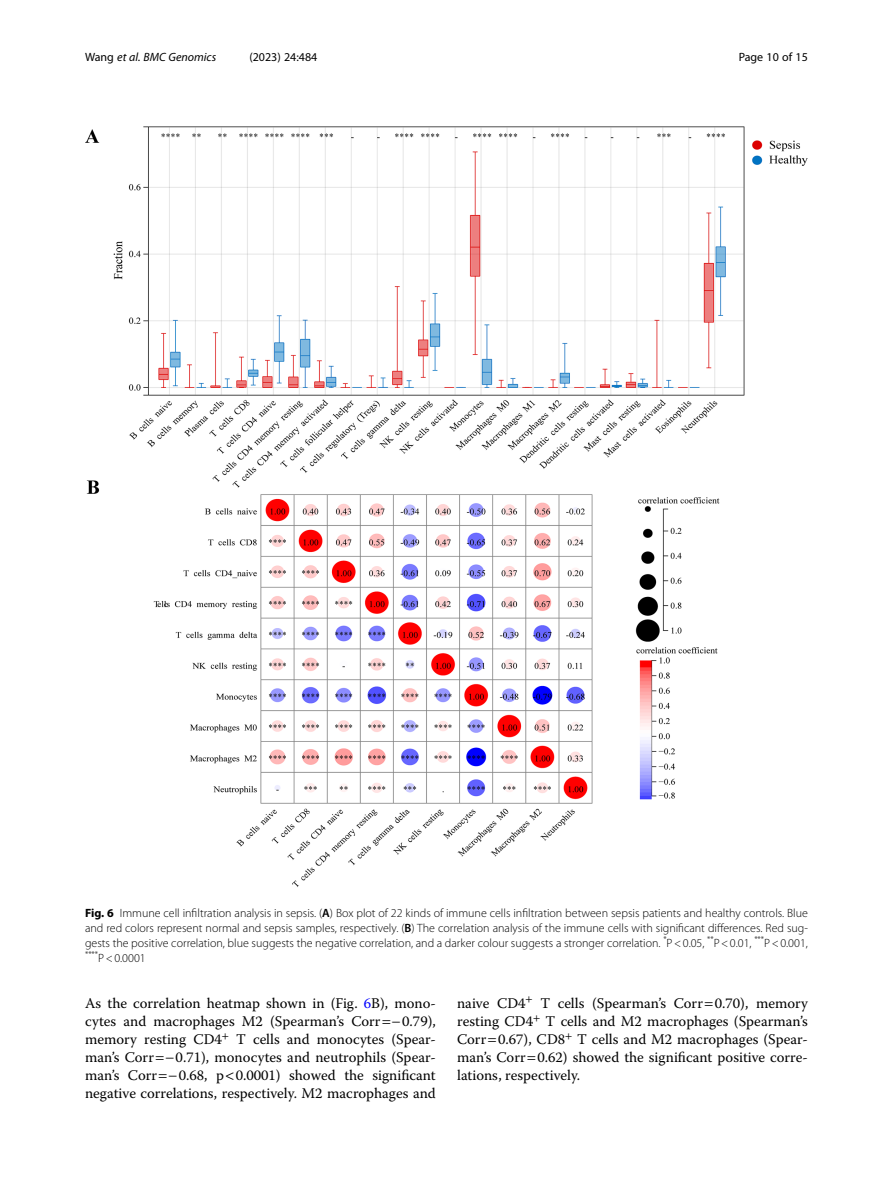
<style>
.page{position:relative;width:893px;height:1191px;background:#fff}
.page>*{position:absolute;margin:0;border:0;box-sizing:border-box;transform-origin:0 0}
.Body_Text{font:14.7px/18px "Warnock Pro";color:#000;text-align:justify}
.Figure_Caption{font:300 12px/15px "Myriad Pro";color:#000;text-align:justify}
.t1{font:12px "Myriad Pro";color:#000}
.t2{font:italic 12px "Myriad Pro";color:#000}
.s1{font-style:normal}
.s2{font-weight:700}
.s3{font-weight:600}
.s4{color:#00f}
</style>
<div class="page">
<img style="left:85px;top:126px;width:723px;height:761px">
<p class="t2" style="left:85px;top:50px;width:133px"><span class="s1">Wang</span> et al. BMC Genomics</p>
<p class="t1" style="left:249px;top:50px;width:70px">(2023) 24:484</p>
<p class="t1" style="left:739px;top:50px;width:71px">Page 10 of 15</p>
<p class="Figure_Caption" style="left:85px;top:905px;width:724px"><span class="s2">Fig. 6</span> Immune cell infiltration analysis in sepsis. (<span class="s3">A</span>) Box plot of 22 kinds of immune cells infiltration between sepsis patients and healthy controls. Blue and red colors represent normal and sepsis samples, respectively. (<span class="s3">B</span>) The correlation analysis of the immune cells with significant differences. Red sug&shy;gests the positive correlation, blue suggests the negative correlation, and a darker colour suggests a stronger correlation. <sup>*</sup>P&lt;0.05, <sup>**</sup>P&lt;0.01, <sup>***</sup>P&lt;0.001, <sup>****</sup>P&lt;0.0001</p>
<p class="Body_Text" style="left:85px;top:994px;width:352px">As the correlation heatmap shown in (Fig. <span class="s4">6</span>B), mono&shy;cytes and macrophages M2 (Spearman’s Corr −0.79), memory resting CD4<sup>+</sup> T cells and monocytes (Spear&shy;man’s Corr −0.71), monocytes and neutrophils (Spear&shy;man’s Corr −0.68, p 0.0001) showed the significant negative correlations, respectively. M2 macrophages and</p>
<p class="Body_Text" style="left:457px;top:994px;width:352px">naive CD4<sup>+</sup> T cells (Spearman’s Corr 0.70), memory resting CD4<sup>+</sup> T cells and M2 macrophages (Spearman’s Corr 0.67), CD8<sup>+</sup> T cells and M2 macrophages (Spear&shy;man’s Corr 0.62) showed the significant positive corre&shy;lations, respectively.</p>
</div>
